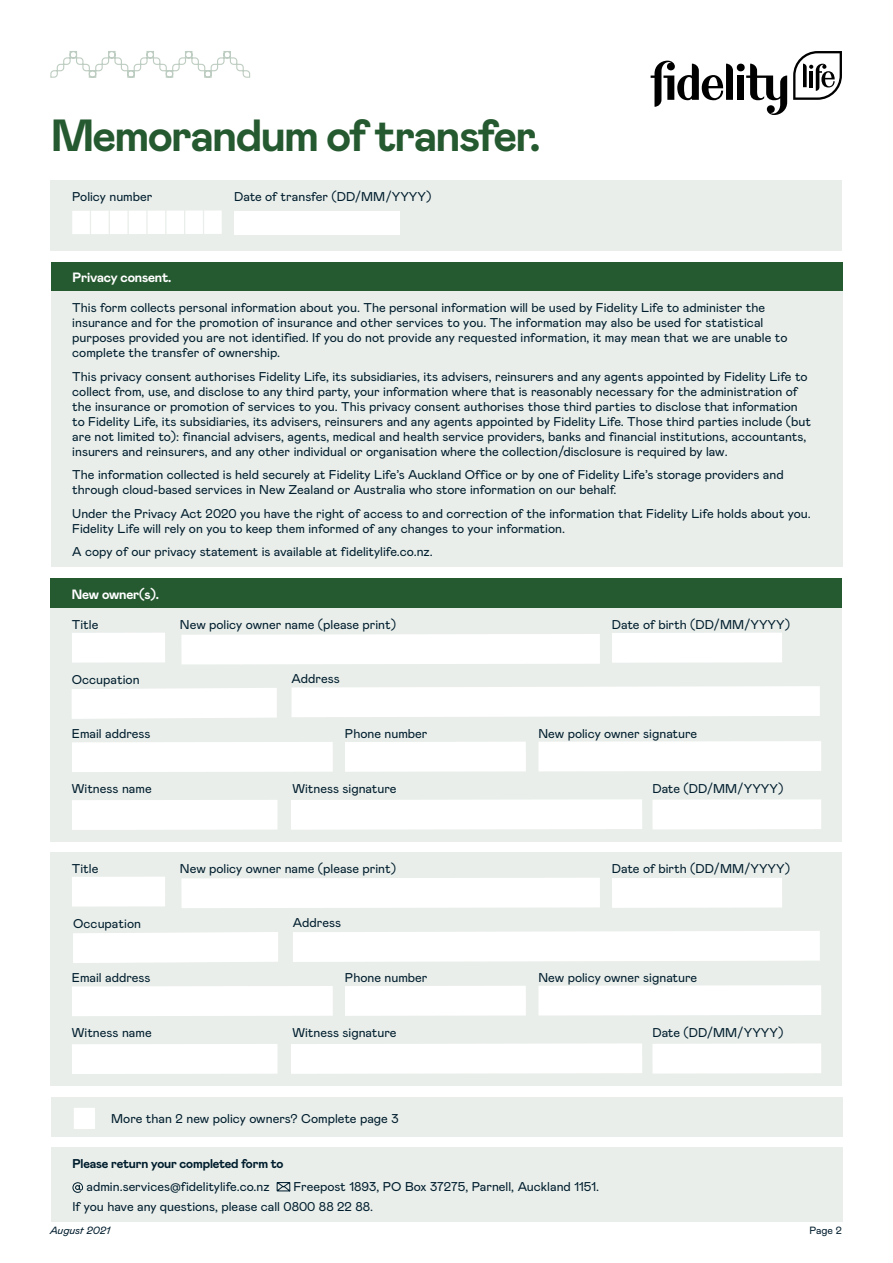
<style>
.page{position:relative;width:893px;height:1263px;background:#fff}
.page>*{position:absolute;margin:0;border:0;box-sizing:border-box;transform-origin:0 0}
.t1{font:700 45px "Mabry Pro";letter-spacing:-.025em;color:#25592f}
.t2{font:700 13.5px "Mabry Pro";letter-spacing:-.01em;color:#fff}
.t3{font:12.75px/15px "Mabry Pro";color:#001d2d}
.t4{font:700 12.75px "Mabry Pro";letter-spacing:-.01em;color:#001d2d}
.t5{font:italic 10.5px "Mabry Pro";letter-spacing:-.005em;color:#001d2d}
.t6{font:10.5px "Mabry Pro";color:#001d2d}
</style>
<div class="page">
<div style="left:737px;top:64px;width:8px;height:7px;background:#000;border-radius:50%"></div>
<div style="left:737px;top:76px;width:7px;height:24px;background:#000"></div>
<svg style="left:746px;top:64px;width:41px;height:51px"></svg>
<svg style="left:651px;top:60px;width:82px;height:47px"></svg>
<svg style="left:793px;top:51px;width:49px;height:49px"></svg>
<svg style="left:50px;top:51px;width:201px;height:27px"></svg>
<div style="left:51px;top:578px;width:791px;height:30px;background:#25592f"></div>
<div style="left:51px;top:262px;width:792px;height:30px;background:#25592f"></div>
<div style="left:51px;top:181px;width:791px;height:70px;background:#e9eeea"></div>
<div style="left:72px;top:211px;width:18px;height:23px;background:#fff"></div>
<div style="left:148px;top:211px;width:17px;height:23px;background:#fff"></div>
<div style="left:91px;top:211px;width:18px;height:23px;background:#fff"></div>
<div style="left:166px;top:211px;width:18px;height:23px;background:#fff"></div>
<div style="left:110px;top:211px;width:18px;height:23px;background:#fff"></div>
<div style="left:185px;top:211px;width:18px;height:23px;background:#fff"></div>
<div style="left:129px;top:211px;width:17px;height:23px;background:#fff"></div>
<div style="left:204px;top:210px;width:18px;height:24px;background:#fff"></div>
<div style="left:234px;top:211px;width:166px;height:23px;background:#fff"></div>
<div style="left:51px;top:608px;width:791px;height:234px;background:#e9eeea"></div>
<div style="left:72px;top:633px;width:93px;height:30px;background:#fff"></div>
<div style="left:181px;top:634px;width:419px;height:30px;background:#fff"></div>
<div style="left:612px;top:633px;width:170px;height:30px;background:#fff"></div>
<div style="left:72px;top:688px;width:205px;height:31px;background:#fff"></div>
<div style="left:72px;top:742px;width:261px;height:30px;background:#fff"></div>
<div style="left:345px;top:742px;width:181px;height:30px;background:#fff"></div>
<div style="left:538px;top:741px;width:283px;height:30px;background:#fff"></div>
<div style="left:72px;top:800px;width:205px;height:30px;background:#fff"></div>
<div style="left:291px;top:799px;width:351px;height:31px;background:#fff"></div>
<div style="left:652px;top:799px;width:169px;height:30px;background:#fff"></div>
<div style="left:51px;top:852px;width:791px;height:234px;background:#e9eeea"></div>
<div style="left:72px;top:877px;width:93px;height:29px;background:#fff"></div>
<div style="left:181px;top:878px;width:419px;height:30px;background:#fff"></div>
<div style="left:612px;top:878px;width:170px;height:30px;background:#fff"></div>
<div style="left:72px;top:986px;width:261px;height:30px;background:#fff"></div>
<div style="left:345px;top:986px;width:181px;height:30px;background:#fff"></div>
<div style="left:538px;top:985px;width:283px;height:30px;background:#fff"></div>
<div style="left:72px;top:1044px;width:205px;height:30px;background:#fff"></div>
<div style="left:291px;top:1043px;width:351px;height:31px;background:#fff"></div>
<div style="left:652px;top:1043px;width:169px;height:30px;background:#fff"></div>
<div style="left:51px;top:292px;width:792px;height:275px;background:#e9eeea"></div>
<div style="left:51px;top:1097px;width:792px;height:39px;background:#e9eeea"></div>
<div style="left:74px;top:1108px;width:21px;height:21px;background:#fff"></div>
<div style="left:51px;top:1147px;width:792px;height:74px;background:#e9eeea"></div>
<svg style="left:72px;top:1182px;width:11px;height:11px"></svg>
<svg style="left:276px;top:1182px;width:15px;height:10px"></svg>
<div style="left:292px;top:686px;width:528px;height:31px;background:#fff"></div>
<div style="left:73px;top:932px;width:205px;height:31px;background:#fff"></div>
<div style="left:293px;top:931px;width:527px;height:31px;background:#fff"></div>
<h1 class="t1" style="left:51px;top:103px;width:491px">Memorandum of transfer.</h1>
<p class="t3" style="left:72px;top:189px;width:82px">Policy number</p>
<p class="t3" style="left:234px;top:189px;width:199px">Date of transfer (DD/MM/YYYY)</p>
<p class="t2" style="left:73px;top:268px;width:100px">Privacy consent.</p>
<p class="t3" style="left:72px;top:300px;width:717px">This form collects personal information about you. The personal information will be used by Fidelity Life to administer the insurance and for the promotion of insurance and other services to you. The information may also be used for statistical purposes provided you are not identified. If you do not provide any requested information, it may mean that we are unable to complete the transfer of ownership.</p>
<p class="t3" style="left:72px;top:368px;width:740px">This privacy consent authorises Fidelity Life, its subsidiaries, its advisers, reinsurers and any agents appointed by Fidelity Life to collect from, use, and disclose to any third party, your information where that is reasonably necessary for the administration of the insurance or promotion of services to you. This privacy consent authorises those third parties to disclose that information to Fidelity Life, its subsidiaries, its advisers, reinsurers and any agents appointed by Fidelity Life. Those third parties include (but are not limited to): financial advisers, agents, medical and health service providers, banks and financial institutions, accountants, insurers and reinsurers, and any other individual or organisation where the collection/disclosure is required by law.</p>
<p class="t3" style="left:72px;top:467px;width:713px">The information collected is held securely at Fidelity Life’s Auckland Office or by one of Fidelity Life’s storage providers and through cloud-based services in New Zealand or Australia who store information on our behalf.</p>
<p class="t3" style="left:72px;top:505px;width:740px">Under the Privacy Act 2020 you have the right of access to and correction of the information that Fidelity Life holds about you.<br>Fidelity Life will rely on you to keep them informed of any changes to your information.</p>
<p class="t3" style="left:72px;top:544px;width:362px">A copy of our privacy statement is available at fidelitylife.co.nz.</p>
<p class="t2" style="left:72px;top:584px;width:89px">New owner(s).</p>
<p class="t3" style="left:72px;top:616px;width:28px">Title</p>
<p class="t3" style="left:180px;top:616px;width:218px">New policy owner name (please print)</p>
<p class="t3" style="left:612px;top:616px;width:180px">Date of birth (DD/MM/YYYY)</p>
<p class="t3" style="left:72px;top:672px;width:69px">Occupation</p>
<p class="t3" style="left:292px;top:670px;width:50px">Address</p>
<p class="t3" style="left:72px;top:725px;width:80px">Email address</p>
<p class="t3" style="left:345px;top:725px;width:84px">Phone number</p>
<p class="t3" style="left:538px;top:725px;width:160px">New policy owner signature</p>
<p class="t3" style="left:72px;top:781px;width:81px">Witness name</p>
<p class="t3" style="left:292px;top:781px;width:106px">Witness signature</p>
<p class="t3" style="left:652px;top:781px;width:132px">Date (DD/MM/YYYY)</p>
<p class="t3" style="left:72px;top:860px;width:28px">Title</p>
<p class="t3" style="left:180px;top:860px;width:218px">New policy owner name (please print)</p>
<p class="t3" style="left:612px;top:860px;width:180px">Date of birth (DD/MM/YYYY)</p>
<p class="t3" style="left:73px;top:916px;width:69px">Occupation</p>
<p class="t3" style="left:293px;top:915px;width:50px">Address</p>
<p class="t3" style="left:72px;top:969px;width:80px">Email address</p>
<p class="t3" style="left:345px;top:969px;width:84px">Phone number</p>
<p class="t3" style="left:538px;top:969px;width:160px">New policy owner signature</p>
<p class="t3" style="left:72px;top:1025px;width:81px">Witness name</p>
<p class="t3" style="left:292px;top:1025px;width:106px">Witness signature</p>
<p class="t3" style="left:652px;top:1025px;width:132px">Date (DD/MM/YYYY)</p>
<p class="t3" style="left:111px;top:1110px;width:289px">More than 2 new policy owners? Complete page 3</p>
<p class="t4" style="left:72px;top:1154px;width:213px">Please return your completed form to</p>
<p class="t3" style="left:86px;top:1179px;width:185px">admin.services@fidelitylife.co.nz</p>
<p class="t3" style="left:72px;top:1177px;width:528px;line-height:19.2px;text-indent:221px">Freepost 1893, PO Box 37275, Parnell, Auckland 1151.<br>If you have any questions, please call 0800 88 22 88.</p>
<p class="t5" style="left:50px;top:1223px;width:62px">August 2021</p>
<p class="t6" style="left:809px;top:1223px;width:34px">Page 2</p>
</div>
